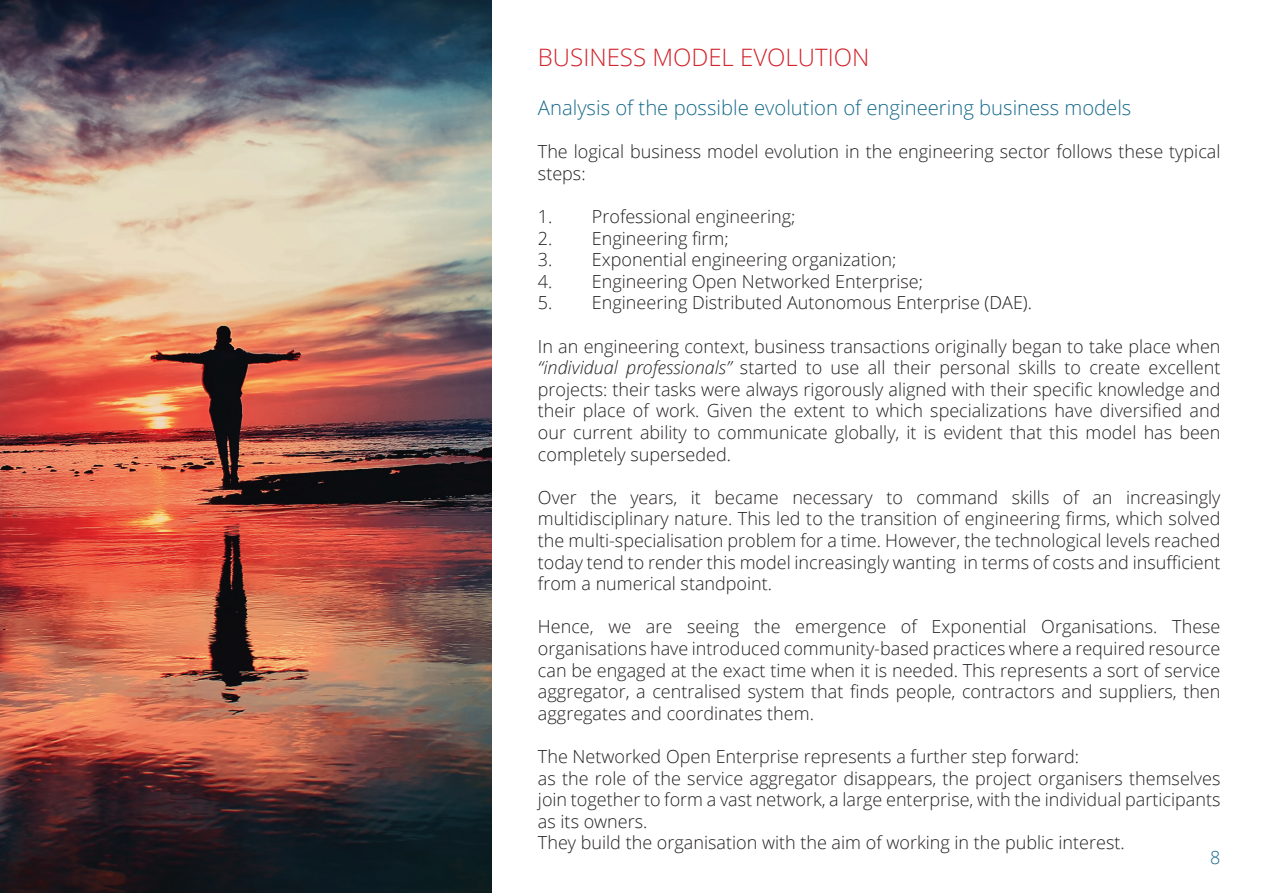
<style>
.page{position:relative;width:1263px;height:893px;background:#fff}
.page>*{position:absolute;margin:0;border:0;box-sizing:border-box;transform-origin:0 0}
.t1{font:300 24px "Open Sans";color:#d1232a}
.t2{font:300 20.25px "Open Sans";color:#186b8b}
.t3{font:300 18px/21.6px "Open Sans";color:#231f20;text-align:justify}
.t4{font:300 18px "Open Sans";color:#186b8b}
.s1{font-style:italic}
</style>
<div class="page">
<img style="left:0;top:0;width:491px;height:893px">
<h1 class="t1" style="left:538px;top:41px;width:29px">BUSINESS</h1>
<h1 class="t1" style="left:652px;top:41px;width:37px">MODEL</h1>
<h1 class="t1" style="left:740px;top:41px;width:43px">EVOLUTION</h1>
<p class="t2" style="left:538px;top:94px;width:595px">Analysis of the possible evolution of engineering business models</p>
<p class="t3" style="left:538px;top:140px;width:684px">The logical business model evolution in the engineering sector follows these typical steps:</p>
<p class="t3" style="left:538px;top:205px;width:259px">1. Professional engineering;</p>
<p class="t3" style="left:538px;top:227px;width:192px">2. Engineering firm;</p>
<p class="t3" style="left:538px;top:248px;width:40px">3. E</p>
<p class="t3" style="left:602px;top:248px;width:296px">xponential engineering organization;</p>
<p class="t3" style="left:538px;top:270px;width:40px">4. E</p>
<p class="t3" style="left:602px;top:270px;width:323px">ngineering Open N etworked E nterprise;</p>
<p class="t3" style="left:538px;top:292px;width:40px">5. E</p>
<p class="t3" style="left:602px;top:292px;width:432px">ngineering Distributed Autonomous E nterprise (DAE).</p>
<p class="t3" style="left:538px;top:335px;width:684px">I n an engineering context, business transactions originally began to take place when <span class="s1">“individual professionals”</span> started to use all their personal skills to create excellent projects: their tasks were always rigorously aligned with their specific knowledge and their place of work. Given the extent to which specializations have diversified and our current ability to communicate globally, it is evident that this model has been completely superseded.</p>
<p class="t3" style="left:538px;top:486px;width:684px">Over the years, it became necessary to command skills of an increasingly multidisciplinary nature. This led to the transition of engineering firms, which solved the multi-specialisation problem for a time. H owever, the technological levels reached today tend to render this model increasingly wanting in terms of costs and insufficient from a numerical standpoint.</p>
<p class="t3" style="left:538px;top:616px;width:684px">H ence, we are seeing the emergence of Exponential Organisations. These organisations have introduced community-based practices where a required resource can be engaged at the exact time when it is needed. This represents a sort of service aggregator, a centralised system that finds people, contractors and suppliers, then aggregates and coordinates them.</p>
<p class="t3" style="left:538px;top:745px;width:684px;text-align:left">The N etworked Open E nterprise represents a further step forward:<br>as the role of the service aggregator disappears, the project organisers themselves join together to form a vast network, a large enterprise, with the individual participants as its owners.<br>They build the organisation with the aim of working in the public interest.</p>
<p class="t4" style="left:1210px;top:845px;width:12px">8</p>
</div>
